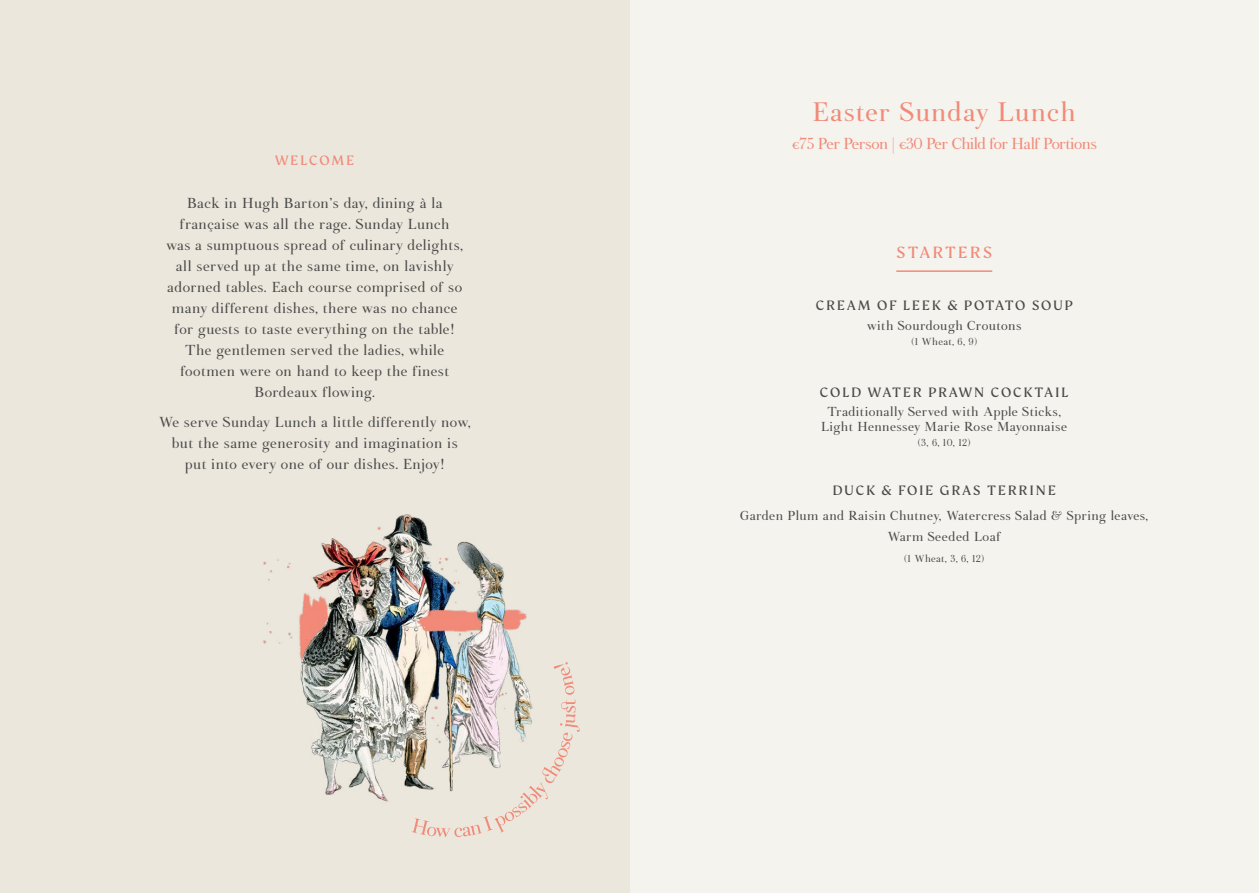
<style>
.page{position:relative;width:1259px;height:893px;background:#fff}
.page>*{position:absolute;margin:0;border:0;box-sizing:border-box;transform-origin:0 0}
.t1{font:27.75px "Botera TFE";letter-spacing:.035em;color:#f18a78}
.t2{font:18px "FS Kim";letter-spacing:.11em;color:#f18a78}
.t3{font:16.5px "Botera TFE";letter-spacing:-.035em;color:#f18a78}
.t4{font:15px/21px "Botera TFE";letter-spacing:.025em;color:#4a4a49;text-align:center}
.t5{font:15px "FS Kim";letter-spacing:.11em;color:#4a4a49}
.t6{font:15px "FS Kim";letter-spacing:.11em;color:#f18a78}
.t7{font:13.5px/15px "Botera TFE";letter-spacing:.025em;color:#4a4a49;text-align:center}
.t8{font:10.5px "Botera TFE";letter-spacing:.03em;color:#4a4a49}
</style>
<div class="page">
<div style="left:629px;top:0;width:630px;height:893px;background:#f5f3ee"></div>
<div style="left:0;top:0;width:629px;height:893px;background:#ebe7dd"></div>
<img style="left:263px;top:514px;width:264px;height:288px">
<svg style="left:411px;top:662px;width:169px;height:175px"></svg>
<hr style="left:896px;top:270px;width:96px;height:2px;background:#f18a78">
<p class="t6" style="left:275px;top:152px;width:81px">WELCOME</p>
<p class="t4" style="left:166px;top:193px;width:298px">Back in Hugh Barton’s day, dining à la française was all the rage. Sunday Lunch was a sumptuous spread of culinary delights, all served up at the same time, on lavishly adorned tables. Each course comprised of so many different dishes, there was no chance for guests to taste everything on the table!<br>The gentlemen served the ladies, while footmen were on hand to keep the finest Bordeaux flowing.</p>
<p class="t4" style="left:159px;top:411px;width:313px">We serve Sunday Lunch a little differently now, but the same generosity and imagination is<br>put into every one of our dishes. Enjoy!</p>
<h1 class="t1" style="left:812px;top:94px;width:265px">Easter Sunday Lunch</h1>
<p class="t3" style="left:791px;top:134px;width:307px">€75 Per Person | €30 Per Child for Half Portions</p>
<p class="t2" style="left:896px;top:243px;width:97px">STARTERS</p>
<p class="t5" style="left:815px;top:297px;width:259px">CREAM OF LEEK &amp; POTATO SOUP</p>
<p class="t7" style="left:867px;top:318px;width:156px">with Sourdough Croutons</p>
<p class="t8" style="left:911px;top:335px;width:67px">(1 Wheat, 6, 9)</p>
<p class="t5" style="left:820px;top:384px;width:250px">COLD WATER PRAWN COCKTAIL</p>
<p class="t7" style="left:821px;top:404px;width:247px">Traditionally Served with Apple Sticks,<br>Light Hennessey Marie Rose Mayonnaise</p>
<p class="t8" style="left:918px;top:436px;width:54px">(3, 6, 10, 12)</p>
<p class="t5" style="left:832px;top:482px;width:225px">DUCK &amp; FOIE GRAS TERRINE</p>
<p class="t7" style="left:740px;top:505px;width:409px;line-height:21px">Garden Plum and Raisin Chutney, Watercress Salad &amp; Spring leaves,<br>Warm Seeded Loaf</p>
<p class="t8" style="left:904px;top:552px;width:82px">(1 Wheat, 3, 6, 12)</p>
</div>
